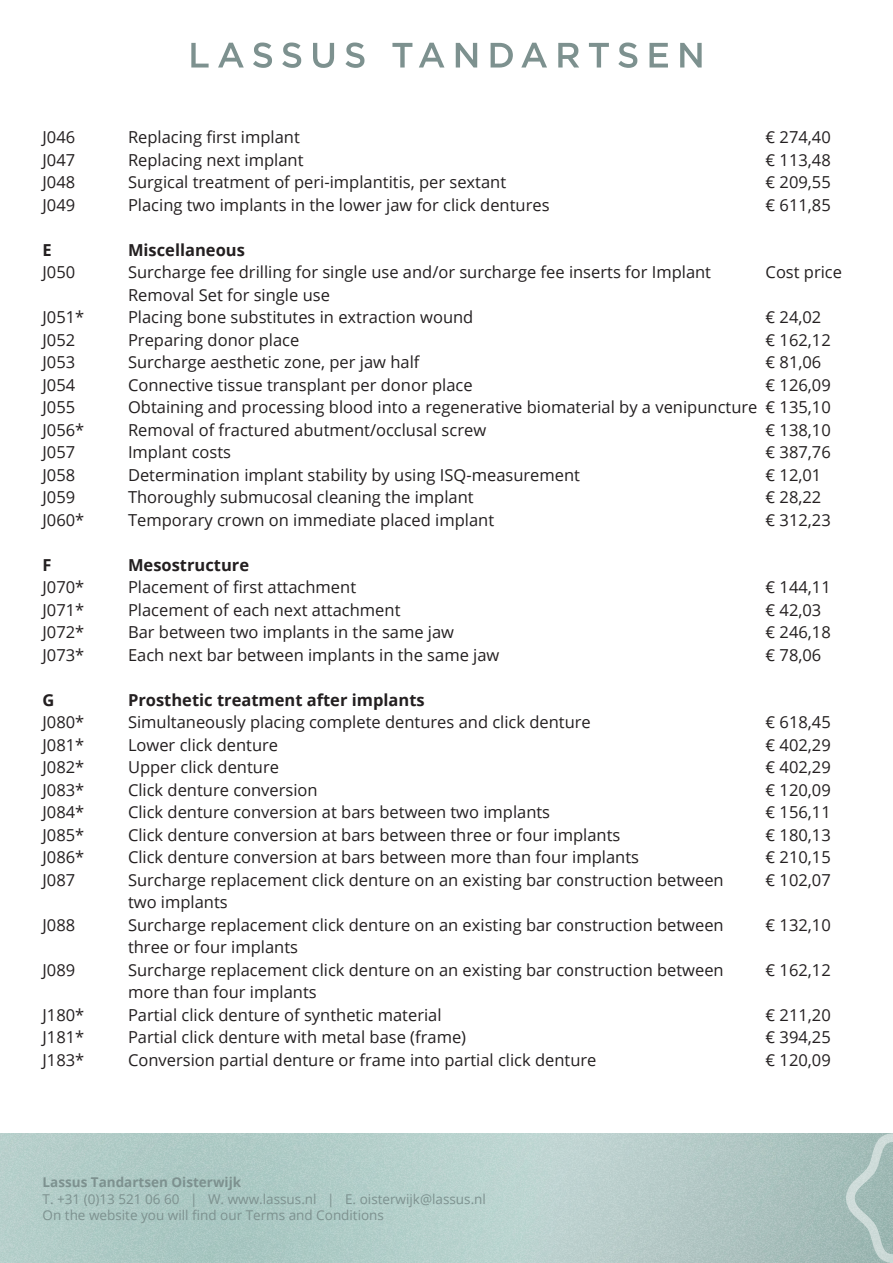
<style>
.page{position:relative;width:893px;height:1263px;background:#fff}
.page>*{position:absolute;margin:0;border:0;box-sizing:border-box;transform-origin:0 0}
.Body_text{font:16.5px "Open Sans";color:#231f20}
.Body_text-2{font:700 16.5px "Open Sans";color:#231f20}
.t1{font:13.5px/16.5px "Open Sans";color:#7d918f}
.t2{font:700 13.5px "Open Sans";color:#7d918f}
</style>
<div class="page">
<svg style="left:191px;top:43px;width:18px;height:25px"></svg>
<svg style="left:218px;top:43px;width:26px;height:25px"></svg>
<svg style="left:253px;top:43px;width:19px;height:25px"></svg>
<svg style="left:282px;top:43px;width:19px;height:25px"></svg>
<svg style="left:313px;top:43px;width:21px;height:25px"></svg>
<svg style="left:345px;top:43px;width:19px;height:25px"></svg>
<svg style="left:392px;top:43px;width:20px;height:25px"></svg>
<svg style="left:419px;top:43px;width:25px;height:25px"></svg>
<svg style="left:456px;top:43px;width:21px;height:25px"></svg>
<svg style="left:491px;top:43px;width:22px;height:25px"></svg>
<svg style="left:521px;top:43px;width:26px;height:25px"></svg>
<svg style="left:558px;top:43px;width:21px;height:25px"></svg>
<svg style="left:589px;top:43px;width:20px;height:25px"></svg>
<svg style="left:618px;top:43px;width:19px;height:25px"></svg>
<svg style="left:649px;top:43px;width:19px;height:25px"></svg>
<svg style="left:680px;top:43px;width:22px;height:25px"></svg>
<img style="left:0;top:1133px;width:846px;height:130px">
<svg style="left:846px;top:1133px;width:47px;height:130px"></svg>
<p class="Body_text" style="left:43px;top:126px;width:34px">J046</p>
<p class="Body_text" style="left:128px;top:126px;width:173px">Replacing first implant</p>
<p class="Body_text" style="left:766px;top:126px;width:67px">€ 274,40</p>
<p class="Body_text" style="left:43px;top:149px;width:34px">J047</p>
<p class="Body_text" style="left:128px;top:149px;width:177px">Replacing next implant</p>
<p class="Body_text" style="left:766px;top:149px;width:67px">€ 113,48</p>
<p class="Body_text" style="left:43px;top:171px;width:34px">J048</p>
<p class="Body_text" style="left:128px;top:171px;width:380px">Surgical treatment of peri-implantitis, per sextant</p>
<p class="Body_text" style="left:766px;top:171px;width:67px">€ 209,55</p>
<p class="Body_text" style="left:43px;top:194px;width:34px">J049</p>
<p class="Body_text" style="left:128px;top:194px;width:423px">Placing two implants in the lower jaw for click dentures</p>
<p class="Body_text" style="left:766px;top:194px;width:67px">€ 611,85</p>
<p class="Body_text-2" style="left:43px;top:238px;width:11px">E</p>
<p class="Body_text-2" style="left:128px;top:238px;width:118px">Miscellaneous</p>
<p class="Body_text" style="left:43px;top:261px;width:34px">J050</p>
<p class="Body_text" style="left:128px;top:261px;width:585px">Surcharge fee drilling for single use and/or surcharge fee inserts for Implant</p>
<p class="Body_text" style="left:766px;top:261px;width:78px">Cost price</p>
<p class="Body_text" style="left:128px;top:284px;width:203px">Removal Set for single use</p>
<p class="Body_text" style="left:43px;top:306px;width:43px">J051*</p>
<p class="Body_text" style="left:128px;top:306px;width:347px">Placing bone substitutes in extraction wound</p>
<p class="Body_text" style="left:766px;top:306px;width:57px">€ 24,02</p>
<p class="Body_text" style="left:43px;top:329px;width:34px">J052</p>
<p class="Body_text" style="left:128px;top:329px;width:173px">Preparing donor place</p>
<p class="Body_text" style="left:766px;top:329px;width:67px">€ 162,12</p>
<p class="Body_text" style="left:43px;top:351px;width:34px">J053</p>
<p class="Body_text" style="left:128px;top:351px;width:293px">Surcharge aesthetic zone, per jaw half</p>
<p class="Body_text" style="left:766px;top:351px;width:57px">€ 81,06</p>
<p class="Body_text" style="left:43px;top:374px;width:34px">J054</p>
<p class="Body_text" style="left:128px;top:374px;width:346px">Connective tissue transplant per donor place</p>
<p class="Body_text" style="left:766px;top:374px;width:67px">€ 126,09</p>
<p class="Body_text" style="left:43px;top:396px;width:34px">J055</p>
<p class="Body_text" style="left:128px;top:396px;width:704px">Obtaining and processing blood into a regenerative biomaterial by a venipuncture € 135,10</p>
<p class="Body_text" style="left:43px;top:419px;width:43px">J056*</p>
<p class="Body_text" style="left:128px;top:419px;width:360px">Removal of fractured abutment/occlusal screw</p>
<p class="Body_text" style="left:766px;top:419px;width:67px">€ 138,10</p>
<p class="Body_text" style="left:43px;top:441px;width:34px">J057</p>
<p class="Body_text" style="left:128px;top:441px;width:105px">Implant costs</p>
<p class="Body_text" style="left:766px;top:441px;width:67px">€ 387,76</p>
<p class="Body_text" style="left:43px;top:464px;width:34px">J058</p>
<p class="Body_text" style="left:128px;top:464px;width:453px">Determination implant stability by using ISQ-measurement</p>
<p class="Body_text" style="left:766px;top:464px;width:57px">€ 12,01</p>
<p class="Body_text" style="left:43px;top:486px;width:34px">J059</p>
<p class="Body_text" style="left:128px;top:486px;width:347px">Thoroughly submucosal cleaning the implant</p>
<p class="Body_text" style="left:766px;top:486px;width:57px">€ 28,22</p>
<p class="Body_text" style="left:43px;top:509px;width:43px">J060*</p>
<p class="Body_text" style="left:128px;top:509px;width:368px">Temporary crown on immediate placed implant</p>
<p class="Body_text" style="left:766px;top:509px;width:67px">€ 312,23</p>
<p class="Body_text-2" style="left:43px;top:553px;width:11px">F</p>
<p class="Body_text-2" style="left:128px;top:553px;width:123px">Mesostructure</p>
<p class="Body_text" style="left:43px;top:576px;width:43px">J070*</p>
<p class="Body_text" style="left:128px;top:576px;width:230px">Placement of first attachment</p>
<p class="Body_text" style="left:766px;top:576px;width:67px">€ 144,11</p>
<p class="Body_text" style="left:43px;top:599px;width:43px">J071*</p>
<p class="Body_text" style="left:128px;top:599px;width:274px">Placement of each next attachment</p>
<p class="Body_text" style="left:766px;top:599px;width:57px">€ 42,03</p>
<p class="Body_text" style="left:43px;top:621px;width:43px">J072*</p>
<p class="Body_text" style="left:128px;top:621px;width:328px">Bar between two implants in the same jaw</p>
<p class="Body_text" style="left:766px;top:621px;width:67px">€ 246,18</p>
<p class="Body_text" style="left:43px;top:644px;width:43px">J073*</p>
<p class="Body_text" style="left:128px;top:644px;width:373px">Each next bar between implants in the same jaw</p>
<p class="Body_text" style="left:766px;top:644px;width:57px">€ 78,06</p>
<p class="Body_text-2" style="left:43px;top:688px;width:13px">G</p>
<p class="Body_text-2" style="left:128px;top:688px;width:298px">Prosthetic treatment after implants</p>
<p class="Body_text" style="left:43px;top:711px;width:43px">J080*</p>
<p class="Body_text" style="left:128px;top:711px;width:464px">Simultaneously placing complete dentures and click denture</p>
<p class="Body_text" style="left:766px;top:711px;width:67px">€ 618,45</p>
<p class="Body_text" style="left:43px;top:734px;width:43px">J081*</p>
<p class="Body_text" style="left:128px;top:734px;width:152px">Lower click denture</p>
<p class="Body_text" style="left:766px;top:734px;width:67px">€ 402,29</p>
<p class="Body_text" style="left:43px;top:756px;width:43px">J082*</p>
<p class="Body_text" style="left:128px;top:756px;width:152px">Upper click denture</p>
<p class="Body_text" style="left:766px;top:756px;width:67px">€ 402,29</p>
<p class="Body_text" style="left:43px;top:779px;width:43px">J083*</p>
<p class="Body_text" style="left:128px;top:779px;width:191px">Click denture conversion</p>
<p class="Body_text" style="left:766px;top:779px;width:67px">€ 120,09</p>
<p class="Body_text" style="left:43px;top:801px;width:43px">J084*</p>
<p class="Body_text" style="left:128px;top:801px;width:424px">Click denture conversion at bars between two implants</p>
<p class="Body_text" style="left:766px;top:801px;width:67px">€ 156,11</p>
<p class="Body_text" style="left:43px;top:824px;width:43px">J085*</p>
<p class="Body_text" style="left:128px;top:824px;width:494px">Click denture conversion at bars between three or four implants</p>
<p class="Body_text" style="left:766px;top:824px;width:67px">€ 180,13</p>
<p class="Body_text" style="left:43px;top:846px;width:43px">J086*</p>
<p class="Body_text" style="left:128px;top:846px;width:513px">Click denture conversion at bars between more than four implants</p>
<p class="Body_text" style="left:766px;top:846px;width:67px">€ 210,15</p>
<p class="Body_text" style="left:43px;top:869px;width:34px">J087</p>
<p class="Body_text" style="left:128px;top:869px;width:597px">Surcharge replacement click denture on an existing bar construction between</p>
<p class="Body_text" style="left:766px;top:869px;width:67px">€ 102,07</p>
<p class="Body_text" style="left:128px;top:891px;width:101px">two implants</p>
<p class="Body_text" style="left:43px;top:914px;width:34px">J088</p>
<p class="Body_text" style="left:128px;top:914px;width:597px">Surcharge replacement click denture on an existing bar construction between</p>
<p class="Body_text" style="left:766px;top:914px;width:67px">€ 132,10</p>
<p class="Body_text" style="left:128px;top:936px;width:171px">three or four implants</p>
<p class="Body_text" style="left:43px;top:959px;width:34px">J089</p>
<p class="Body_text" style="left:128px;top:959px;width:597px">Surcharge replacement click denture on an existing bar construction between</p>
<p class="Body_text" style="left:766px;top:959px;width:67px">€ 162,12</p>
<p class="Body_text" style="left:128px;top:981px;width:190px">more than four implants</p>
<p class="Body_text" style="left:43px;top:1004px;width:43px">J180*</p>
<p class="Body_text" style="left:128px;top:1004px;width:315px">Partial click denture of synthetic material</p>
<p class="Body_text" style="left:766px;top:1004px;width:67px">€ 211,20</p>
<p class="Body_text" style="left:43px;top:1026px;width:43px">J181*</p>
<p class="Body_text" style="left:128px;top:1026px;width:340px">Partial click denture with metal base (frame)</p>
<p class="Body_text" style="left:766px;top:1026px;width:67px">€ 394,25</p>
<p class="Body_text" style="left:43px;top:1049px;width:43px">J183*</p>
<p class="Body_text" style="left:128px;top:1049px;width:470px">Conversion partial denture or frame into partial click denture</p>
<p class="Body_text" style="left:766px;top:1049px;width:67px">€ 120,09</p>
<p class="t2" style="left:43px;top:1173px;width:200px">Lassus Tandartsen Oisterwijk</p>
<p class="t1" style="left:43px;top:1190px;width:445px">T. +31 (0)13 521 06 60 | W. www.lassus.nl | E. oisterwijk@lassus.nl<br>On the website you will find our Terms and Conditions</p>
</div>
